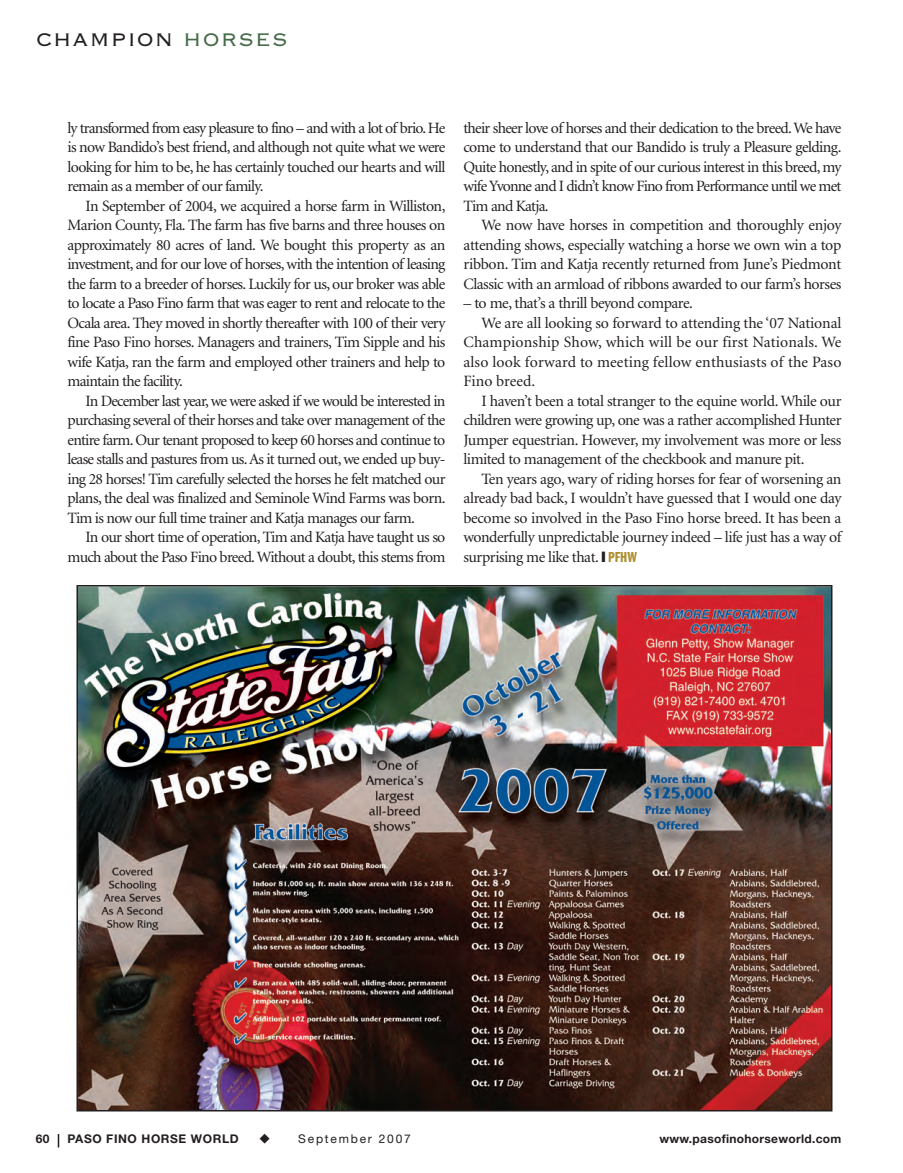
<style>
.page{position:relative;width:903px;height:1173px;background:#fff}
.page>*{position:absolute;margin:0;border:0;box-sizing:border-box;transform-origin:0 0}
.t1{font:24px "Copperplate Gothic BT";letter-spacing:.05em;color:#231f20}
.t2{font:15.75px/19.5px "Minion";letter-spacing:-.03em;color:#231f20;text-align:justify}
.t3{font:15.75px "Minion";letter-spacing:.01em;color:#231f20}
.t4{font:15.75px "Minion";letter-spacing:-.01em;color:#231f20}
.t5{font:15.75px "Minion";color:#231f20}
.t6{font:700 12px "Helvetica Neue";letter-spacing:.025em;color:#231f20}
.t7{font:700 12px "Helvetica Neue";letter-spacing:.05em;color:#231f20}
.t8{font:12px "Helvetica Neue";letter-spacing:.15em;color:#231f20}
.s1{color:#446c4a}
.s2{font-family:"Franklin Gothic Itc T";font-weight:600;font-stretch:extra-condensed;font-size:15px;color:#af8e2f}
</style>
<div class="page">
<svg style="left:58px;top:1134px;width:1px;height:14px"></svg>
<img style="left:79px;top:588px;width:750px;height:521px">
<h1 class="t1" style="left:36px;top:24px;width:253px">CHAMPION <span class="s1">HORSES</span></h1>
<p class="t2" style="left:68px;top:119px;width:380px">ly transformed from easy pleasure to fino – and with a lot of brio. He is now Bandido’s best friend, and although not quite what we were looking for him to be, he has certainly touched our hearts and will remain as a member of our family.</p>
<p class="t2" style="left:68px;top:197px;width:380px;text-indent:18px">In September of 2004, we acquired a horse farm in Williston, Marion County, Fla. The farm has five barns and three houses on approximately 80 acres of land. We bought this property as an investment, and for our love of horses, with the intention of leasing the farm to a breeder of horses. Luckily for us, our broker was able to locate a Paso Fino farm that was eager to rent and relocate to the Ocala area. They moved in shortly thereafter with 100 of their very fine Paso Fino horses. Managers and trainers, Tim Sipple and his wife Katja, ran the farm and employed other trainers and help to maintain the facility.</p>
<p class="t2" style="left:68px;top:392px;width:380px;text-indent:18px">In December last year, we were asked if we would be interested in purchasing several of their horses and take over management of the entire farm. Our tenant proposed to keep 60 horses and continue to lease stalls and pastures from us.As it turned out, we ended up buy&shy;ing 28 horses! Tim carefully selected the horses he felt matched our plans, the deal was finalized and Seminole Wind Farms was born.<br>Tim is now our full time trainer and Katja manages our farm.</p>
<p class="t2" style="left:68px;top:529px;width:379px;text-align:right">In our short time of operation, Tim and Katja have taught us so much about the Paso Fino breed.Without a doubt, this stems from</p>
<p class="t2" style="left:464px;top:119px;width:380px">their sheer love of horses and their dedication to the breed.We have come to understand that our Bandido is truly a Pleasure gelding.<br>Quite honestly, and in spite of our curious interest in this breed, my wife Yvonne and I didn’t know Fino from Performance until we met Tim and Katja.</p>
<p class="t2" style="left:464px;top:217px;width:379px;text-indent:18px">We now have horses in competition and thoroughly enjoy attending shows, especially watching a horse we own win a top ribbon. Tim and Katja recently returned from June’s Piedmont Classic with an armload of ribbons awarded to our farm’s horses</p>
<p class="t2" style="left:464px;top:295px;width:231px">– to me, that’s a thrill beyond compare.</p>
<p class="t4" style="left:482px;top:316px;width:362px">We are all looking so forward to attending the ‘07 National</p>
<p class="t3" style="left:464px;top:336px;width:380px">Championship Show, which will be our first Nationals. We</p>
<p class="t3" style="left:464px;top:355px;width:380px">also look forward to meeting fellow enthusiasts of the Paso</p>
<p class="t5" style="left:464px;top:375px;width:73px">Fino breed.</p>
<p class="t2" style="left:482px;top:392px;width:361px">I haven’t been a total stranger to the equine world. While our</p>
<p class="t2" style="left:464px;top:412px;width:379px">children were growing up, one was a rather accomplished Hunter</p>
<p class="t2" style="left:464px;top:431px;width:379px">Jumper equestrian. However, my involvement was more or less</p>
<p class="t2" style="left:464px;top:451px;width:342px">limited to management of the checkbook and manure pit.</p>
<p class="t2" style="left:482px;top:470px;width:362px">Ten years ago, wary of riding horses for fear of worsening an</p>
<p class="t2" style="left:464px;top:490px;width:380px">already bad back, I wouldn’t have guessed that I would one day</p>
<p class="t2" style="left:464px;top:509px;width:379px">become so involved in the Paso Fino horse breed. It has been a</p>
<p class="t2" style="left:464px;top:529px;width:379px">wonderfully unpredictable journey indeed – life just has a way of</p>
<p class="t2" style="left:464px;top:548px;width:175px">surprising me like that. ❙ <span class="s2">PFHW</span></p>
<p class="t6" style="left:36px;top:1134px;width:15px">60</p>
<p class="t7" style="left:68px;top:1135px;width:173px">PASO FINO HORSE WORLD</p>
<p class="t8" style="left:298px;top:1135px;width:114px">September 2007</p>
<p class="t6" style="left:659px;top:1134px;width:184px">www.pasofinohorseworld.com</p>
</div>
